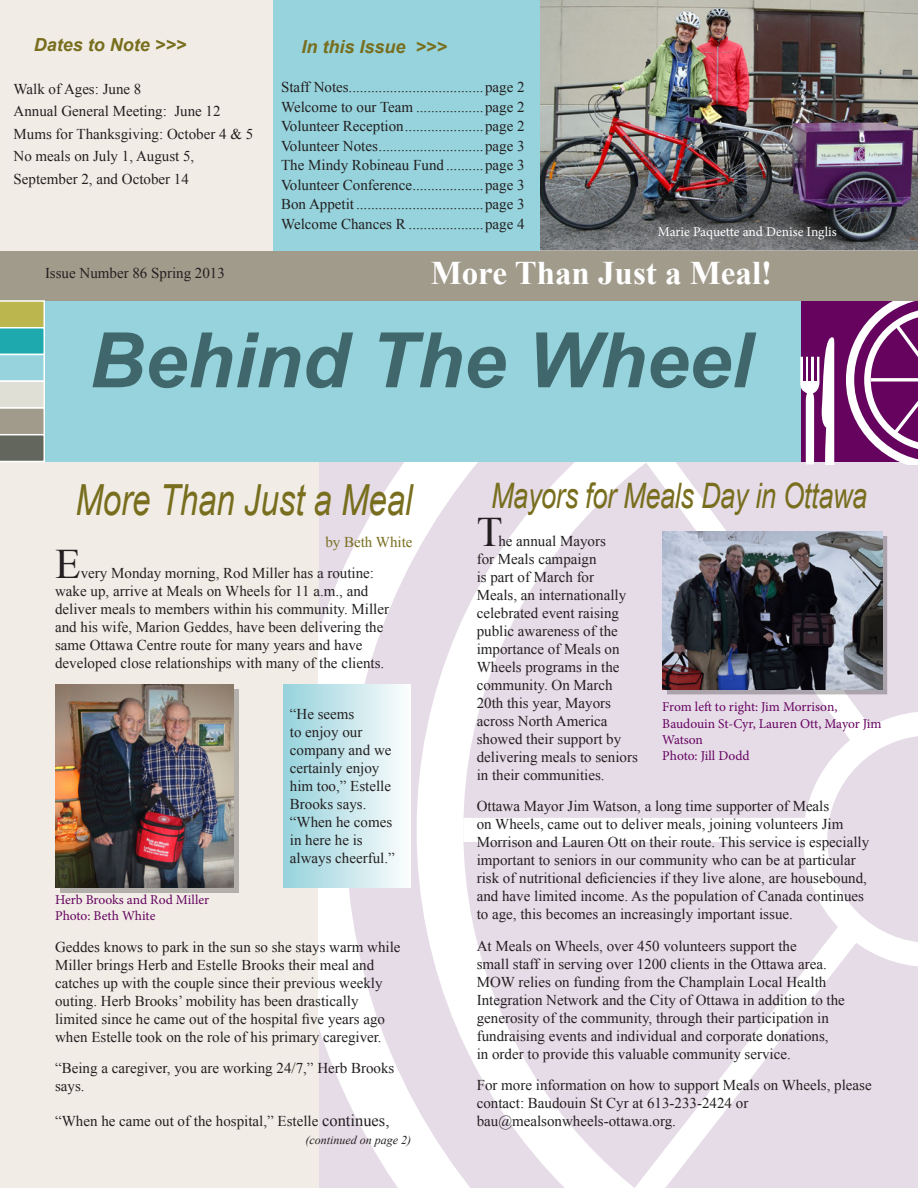
<style>
.page{position:relative;width:918px;height:1188px;background:#f1ede6}
.page>*{position:absolute;margin:0;border:0;box-sizing:border-box;transform-origin:0 0}
.t1{font:italic 700 76.5px "Arial";color:#40686c}
.t2{font:italic 42.9px "Arial";color:#786e1e;scale:.77 1}
.t3{font:42px "Times New Roman";color:#231f20}
.t4{font:italic 35.1px "Arial";letter-spacing:-.01em;color:#786e1e;scale:.77 1}
.t5{font:700 33px "Times New Roman";color:#fff}
.t6{font:italic 700 18px "Arial";color:#786e1e}
.t7{font:15px/18px "Times New Roman";color:#231f20}
.t8{font:15px "Times New Roman";color:#786e1e}
.t9{font:13.5px/16.2px "Minion Pro";letter-spacing:-.005em;color:#65035f}
.t10{font:13.5px "Minion Pro";letter-spacing:-.005em;color:#fff}
.t11{font:italic 12px "Times New Roman";color:#231f20}
.s1{font-size:16.5px}
</style>
<div class="page">
<svg style="left:319px;top:462px;width:98px;height:726px;background:#f2edf3"></svg>
<svg style="left:417px;top:462px;width:185px;height:726px;background:#ede7ef"></svg>
<div style="left:463px;top:818px;width:455px;height:24px;background:#fff"></div>
<svg style="left:604px;top:462px;width:314px;height:726px;background:#e8dfea"></svg>
<svg style="left:803px;top:711px;width:115px;height:256px;background:#eee7ef"></svg>
<div style="left:0;top:299px;width:918px;height:163px;background:#96d3dc"></div>
<div style="left:801px;top:299px;width:117px;height:163px;background:#65035f"></div>
<svg style="left:846px;top:300px;width:72px;height:164px"></svg>
<svg style="left:800px;top:337px;width:35px;height:127px"></svg>
<div style="left:667px;top:536px;width:220px;height:158px;background:#231f20;opacity:.3"></div>
<img style="left:662px;top:531px;width:220px;height:159px">
<div style="left:60px;top:689px;width:179px;height:204px;background:#b3afaa"></div>
<img style="left:55px;top:684px;width:179px;height:204px">
<img style="left:540px;top:0;width:378px;height:249px">
<div style="left:273px;top:0;width:267px;height:251px;background:#96d3dc"></div>
<div style="left:0;top:251px;width:918px;height:49px;background:#a19b8c"></div>
<svg style="left:0;top:300px;width:45px;height:162px"></svg>
<div style="left:283px;top:684px;width:127px;height:204px;background:linear-gradient(to right,#96d2dc,#fcfdfd)"></div>
<p class="t6" style="left:34px;top:33px;width:154px">Dates to Note &gt;&gt;&gt;</p>
<p class="t7" style="left:14px;top:77px;width:241px;line-height:22.5px">Walk of Ages: June 8<br>Annual General Meeting: June 12<br>Mums for Thanksgiving: October 4 &amp; 5<br>No meals on July 1, August 5,<br>September 2, and October 14</p>
<p class="t7" style="left:45px;top:264px;width:181px">Issue Number 86 Spring 2013</p>
<p class="t6" style="left:301px;top:34px;width:147px">In this Issue &gt;&gt;&gt;</p>
<p class="t7" style="left:281px;top:77px;width:245px;line-height:19.5px;text-align:justify">Staff Notes....................................page 2<br>Welcome to our Team ..................page 2<br>Volunteer Reception.....................page 2<br>Volunteer Notes............................page 3<br>The Mindy Robineau Fund ..........page 3<br>Volunteer Conference...................page 3<br>Bon Appetit..................................page 3<br>Welcome Chances R ....................page 4</p>
<h3 class="t5" style="left:431px;top:250px;width:343px">More Than Just a Meal!</h3>
<p class="t10" style="left:658px;top:223px;width:180px">Marie Paquette and Denise Inglis</p>
<h1 class="t1" style="left:89px;top:309px;width:665px">Behind The Wheel</h1>
<h2 class="t2" style="left:75px;top:472px;width:439px">More Than Just a Meal</h2>
<p class="t8" style="left:325px;top:532px;width:89px">by Beth White</p>
<h3 class="t3" style="left:55px;top:536px;width:27px">E</h3>
<p class="t7" style="left:55px;top:564px;width:335px;text-indent:26px">very Monday morning, Rod Miller has a routine: wake up, arrive at Meals on Wheels for 11 a.m., and deliver meals to members within his community. Miller and his wife, Marion Geddes, have been delivering the same Ottawa Centre route for many years and have developed close relationships with many of the clients.</p>
<p class="t9" style="left:55px;top:891px;width:156px">Herb Brooks and Rod Miller<br>Photo: Beth White</p>
<p class="t7" style="left:290px;top:705px;width:106px">“He seems<br>to enjoy our company and we certainly enjoy him too,” Estelle<br>Brooks says. “When he comes in here he is always cheerful.”</p>
<p class="t7" style="left:55px;top:937px;width:347px">Geddes knows to park in the sun so she stays warm while Miller brings Herb and Estelle Brooks their meal and catches up with the couple since their previous weekly outing. Herb Brooks’ mobility has been drastically limited since he came out of the hospital five years ago when Estelle took on the role of his primary caregiver.</p>
<p class="t7" style="left:55px;top:1059px;width:341px">“Being a caregiver, you are working 24/7,” Herb Brooks says.</p>
<p class="t7" style="left:55px;top:1111px;width:336px">“When he came out of the hospital,” Estelle <span class="s1">continues,</span></p>
<p class="t11" style="left:306px;top:1132px;width:107px">(continued on page 2)</p>
<h3 class="t4" style="left:491px;top:473px;width:490px">Mayors for Meals Day in Ottawa</h3>
<h3 class="t3" style="left:477px;top:504px;width:27px">T</h3>
<p class="t7" style="left:477px;top:532px;width:163px;text-indent:22px">he annual Mayors<br>for Meals campaign<br>is part of March for<br>Meals, an internationally celebrated event raising public awareness of the importance of Meals on<br>Wheels programs in the community. On March<br>20th this year, Mayors across North America showed their support by delivering meals to seniors in their communities.</p>
<p class="t7" style="left:477px;top:797px;width:394px">Ottawa Mayor Jim Watson, a long time supporter of Meals<br>on Wheels, came out to deliver meals, joining volunteers Jim Morrison and Lauren Ott on their route. This service is especially important to seniors in our community who can be at particular risk of nutritional deficiencies if they live alone, are housebound, and have limited income. As the population of Canada continues to age, this becomes an increasingly important issue.</p>
<p class="t7" style="left:477px;top:937px;width:370px">At Meals on Wheels, over 450 volunteers support the<br>small staff in serving over 1200 clients in the Ottawa area.<br>MOW relies on funding from the Champlain Local Health Integration Network and the City of Ottawa in addition to the generosity of the community, through their participation in fundraising events and individual and corporate donations,<br>in order to provide this valuable community service.</p>
<p class="t7" style="left:477px;top:1076px;width:397px">For more information on how to support Meals on Wheels, please contact: Baudouin St Cyr at 613-233-2424 or bau@mealsonwheels-ottawa.org.</p>
<p class="t9" style="left:662px;top:699px;width:221px">From left to right: Jim Morrison,<br>Baudouin St-Cyr, Lauren Ott, Mayor Jim<br>Watson<br>Photo: Jill Dodd</p>
</div>
